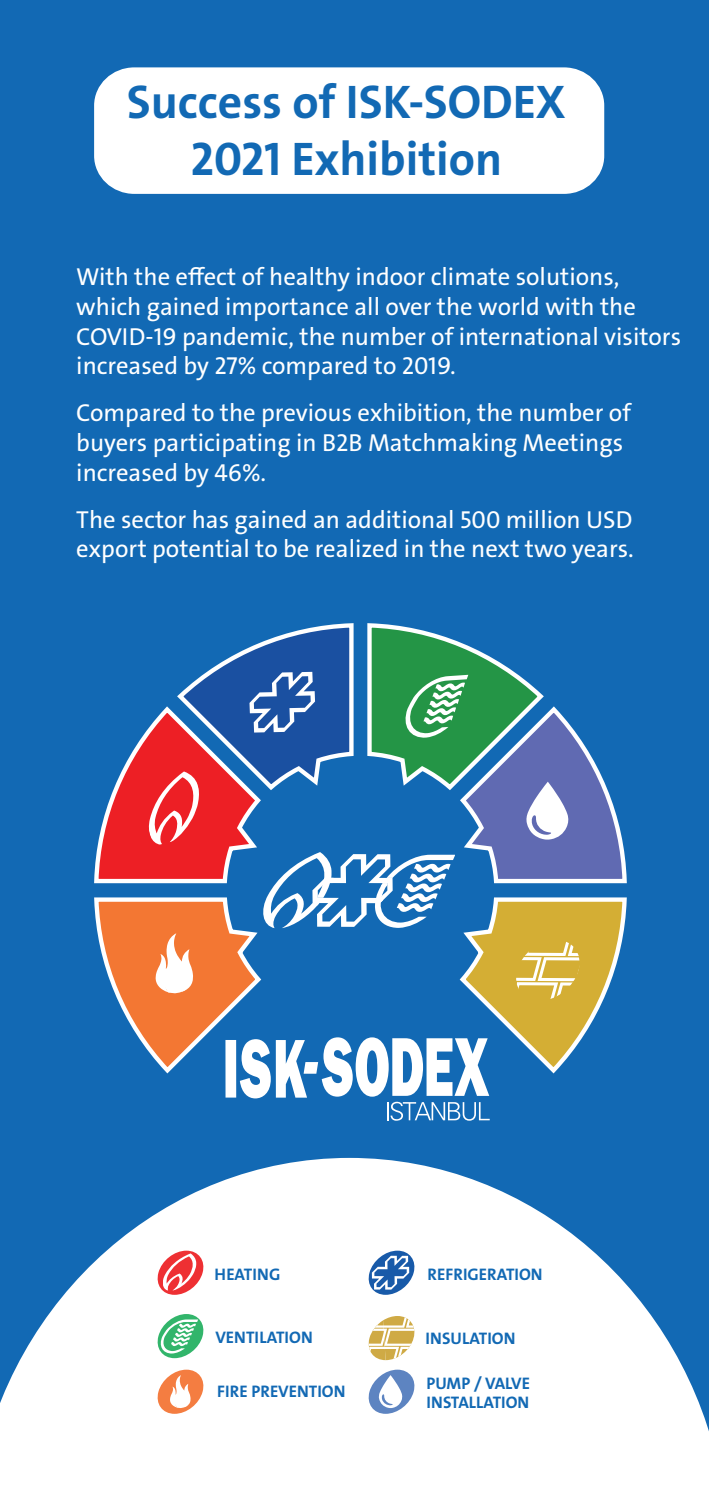
<style>
.page{position:relative;width:709px;height:1489px;background:#fff}
.page>*{position:absolute;margin:0;border:0;box-sizing:border-box;transform-origin:0 0}
.t1{font:47.5px/57px "The Sans LP7 Bld";color:#1269b4;text-align:center}
.t2{font:24.75px/29.5px "The Sans LP5 Plain";color:#fff}
.t3{font:16.75px "The Sans LP7 Bld";color:#1269b4}
</style>
<div class="page">
<svg style="left:0;top:1113px;width:709px;height:318px"></svg>
<div style="left:0;top:0;width:709px;height:1113px;background:#1269b4"></div>
<svg style="left:155px;top:1250px;width:51px;height:44px"></svg>
<svg style="left:366px;top:1250px;width:51px;height:44px"></svg>
<svg style="left:155px;top:1313px;width:51px;height:44px"></svg>
<svg style="left:366px;top:1315px;width:51px;height:44px"></svg>
<svg style="left:366px;top:1369px;width:51px;height:44px"></svg>
<svg style="left:155px;top:1369px;width:51px;height:44px"></svg>
<svg style="left:92px;top:623px;width:537px;height:497px"></svg>
<div style="left:94px;top:67px;width:510px;height:127px;background:#fff;border-radius:39px"></div>
<h1 class="t1" style="left:127px;top:73px;width:440px">Success of ISK-SODEX<br>2021 Exhibition</h1>
<p class="t2" style="left:76px;top:262px;width:606px">With the effect of healthy indoor climate solutions, which gained importance all over the world with the COVID-19 pandemic, the number of international visitors increased by 27% compared to 2019.</p>
<p class="t2" style="left:76px;top:398px;width:556px">Compared to the previous exhibition, the number of buyers participating in B2B Matchmaking Meetings increased by 46%.</p>
<p class="t2" style="left:76px;top:505px;width:559px">The sector has gained an additional 500 million USD export potential to be realized in the next two years.</p>
<p class="t3" style="left:214px;top:1263px;width:67px">HEATING</p>
<p class="t3" style="left:215px;top:1326px;width:99px">VENTILATION</p>
<p class="t3" style="left:217px;top:1380px;width:130px">FIRE PREVENTION</p>
<p class="t3" style="left:427px;top:1263px;width:117px">REFRIGERATION</p>
<p class="t3" style="left:425px;top:1327px;width:91px">INSULATION</p>
<p class="t3" style="left:426px;top:1372px;width:105px">PUMP / VALVE</p>
<p class="t3" style="left:426px;top:1391px;width:104px">INSTALLATION</p>
</div>
